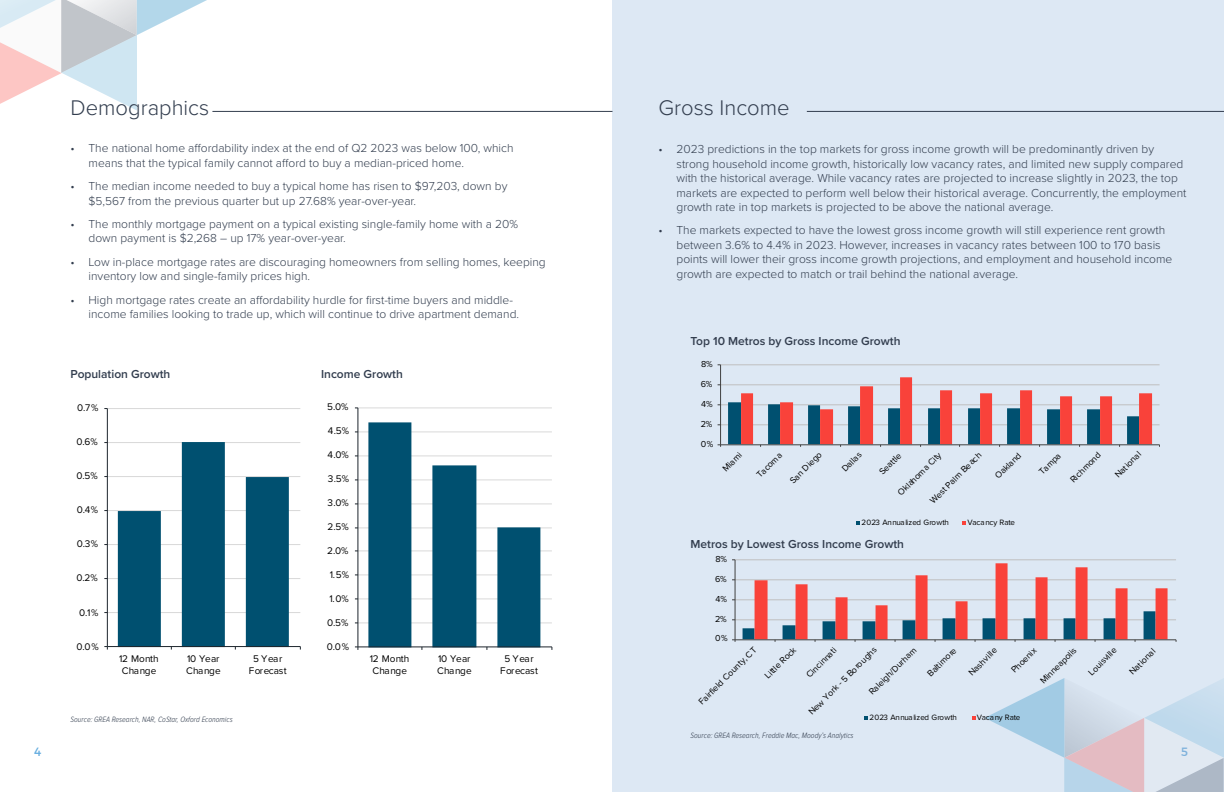
<style>
.page{position:relative;width:1224px;height:792px;background:#fff}
.page>*{position:absolute;margin:0;border:0;box-sizing:border-box;transform-origin:0 0}
.t1{font:300 22px "Proxima Nova";color:#323d4e}
.t2{font:300 12px/14.4px "Proxima Nova";color:#323d4e}
.t3{font:600 12px "Proxima Nova";color:#323d4e}
.t4{font:12px "Montserrat";color:#64acdf}
.t5{font:10px/12px "Proxima Nova";letter-spacing:.005em;color:#000}
.t6{font:10px/12px "Proxima Nova";letter-spacing:-.025em;color:#000}
.t7{font:9px "Proxima Nova";color:#000}
.t8{font:italic 300 8px "Proxima Nova Cond";color:#323d4e}
.t9{font:8px "Proxima Nova";letter-spacing:.015em;color:#000}
.t10{font:8px "Proxima Nova";letter-spacing:-.025em;color:#000}
</style>
<div class="page">
<svg style="left:0;top:0;width:207px;height:111px"></svg>
<div style="left:612px;top:0;width:612px;height:792px;background:#dde8f4"></div>
<svg style="left:985px;top:678px;width:239px;height:114px"></svg>
<hr style="left:212px;top:111px;width:401px;height:1px;background:#323d4e">
<hr style="left:807px;top:111px;width:417px;height:1px;background:#323d4e">
<hr style="left:721px;top:425px;width:439px;height:1px;background:#bfbfbf">
<hr style="left:721px;top:405px;width:439px;height:1px;background:#bfbfbf">
<hr style="left:721px;top:385px;width:439px;height:1px;background:#bfbfbf">
<hr style="left:721px;top:365px;width:439px;height:1px;background:#bfbfbf">
<hr style="left:720px;top:365px;width:1px;height:80px;background:#404040">
<hr style="left:721px;top:444px;width:439px;height:1px;background:#404040">
<svg style="left:728px;top:377px;width:424px;height:70px"></svg>
<svg style="left:856px;top:521px;width:4px;height:4px"></svg>
<svg style="left:962px;top:521px;width:4px;height:4px"></svg>
<hr style="left:735px;top:620px;width:441px;height:1px;background:#bfbfbf">
<hr style="left:735px;top:600px;width:441px;height:1px;background:#bfbfbf">
<hr style="left:735px;top:580px;width:441px;height:1px;background:#bfbfbf">
<hr style="left:735px;top:560px;width:441px;height:1px;background:#bfbfbf">
<hr style="left:735px;top:560px;width:1px;height:80px;background:#404040">
<hr style="left:735px;top:639px;width:441px;height:1px;background:#404040">
<svg style="left:743px;top:563px;width:425px;height:79px"></svg>
<svg style="left:864px;top:716px;width:4px;height:4px"></svg>
<svg style="left:972px;top:716px;width:4px;height:4px"></svg>
<hr style="left:107px;top:612px;width:193px;height:1px;background:#d9d9d9">
<hr style="left:107px;top:578px;width:193px;height:1px;background:#d9d9d9">
<hr style="left:107px;top:544px;width:193px;height:1px;background:#d9d9d9">
<hr style="left:107px;top:510px;width:193px;height:1px;background:#d9d9d9">
<hr style="left:107px;top:476px;width:193px;height:1px;background:#d9d9d9">
<hr style="left:107px;top:442px;width:193px;height:1px;background:#d9d9d9">
<hr style="left:107px;top:408px;width:193px;height:1px;background:#d9d9d9">
<hr style="left:107px;top:409px;width:1px;height:238px;background:#1d252d">
<hr style="left:107px;top:646px;width:193px;height:1px;background:#1d252d">
<svg style="left:118px;top:442px;width:171px;height:208px"></svg>
<hr style="left:358px;top:623px;width:194px;height:1px;background:#d9d9d9">
<hr style="left:358px;top:599px;width:194px;height:1px;background:#d9d9d9">
<hr style="left:358px;top:575px;width:194px;height:1px;background:#d9d9d9">
<hr style="left:358px;top:551px;width:194px;height:1px;background:#d9d9d9">
<hr style="left:358px;top:528px;width:194px;height:1px;background:#d9d9d9">
<hr style="left:358px;top:504px;width:194px;height:1px;background:#d9d9d9">
<hr style="left:358px;top:480px;width:194px;height:1px;background:#d9d9d9">
<hr style="left:358px;top:456px;width:194px;height:1px;background:#d9d9d9">
<hr style="left:358px;top:432px;width:194px;height:1px;background:#d9d9d9">
<hr style="left:358px;top:408px;width:194px;height:1px;background:#d9d9d9">
<hr style="left:358px;top:408px;width:1px;height:239px;background:#1d252d">
<hr style="left:358px;top:647px;width:194px;height:1px;background:#1d252d">
<svg style="left:368px;top:422px;width:172px;height:228px"></svg>
<h1 class="t1" style="left:71px;top:92px;width:140px">Demographics</h1>
<p class="t2" style="left:89px;top:141px;width:426px;text-indent:-18px">• The national home affordability index at the end of Q2 2023 was below 100, which means that the typical family cannot afford to buy a median-priced home.</p>
<p class="t2" style="left:89px;top:178px;width:420px;text-indent:-18px">• The median income needed to buy a typical home has risen to $97,203, down by $5,567 from the previous quarter but up 27.68% year-over-year.</p>
<p class="t2" style="left:89px;top:216px;width:431px;text-indent:-18px">• The monthly mortgage payment on a typical existing single-family home with a 20% down payment is $2,268 – up 17% year-over-year.</p>
<p class="t2" style="left:89px;top:254px;width:459px;text-indent:-18px">• Low in-place mortgage rates are discouraging homeowners from selling homes, keeping inventory low and single-family prices high.</p>
<p class="t2" style="left:89px;top:292px;width:432px;text-indent:-18px">• High mortgage rates create an affordability hurdle for first-time buyers and middle&shy;income families looking to trade up, which will continue to drive apartment demand.</p>
<p class="t3" style="left:71px;top:365px;width:101px">Population Growth</p>
<p class="t3" style="left:321px;top:365px;width:83px">Income Growth</p>
<p class="t5" style="left:77px;top:401px;width:23px">0.7%</p>
<p class="t5" style="left:77px;top:435px;width:23px">0.6%</p>
<p class="t5" style="left:77px;top:469px;width:23px">0.5%</p>
<p class="t5" style="left:77px;top:503px;width:23px">0.4%</p>
<p class="t5" style="left:77px;top:537px;width:23px">0.3%</p>
<p class="t5" style="left:77px;top:571px;width:23px">0.2%</p>
<p class="t5" style="left:79px;top:606px;width:21px">0.1%</p>
<p class="t5" style="left:76px;top:640px;width:24px">0.0%</p>
<p class="t5" style="left:119px;top:652px;width:41px">12 Month<br>Change</p>
<p class="t6" style="left:186px;top:652px;width:36px">10 Year<br>Change</p>
<p class="t5" style="left:249px;top:652px;width:39px;text-align:center">5 Year<br>Forecast</p>
<p class="t8" style="left:71px;top:713px;width:164px">Source: GREA Research, NAR, CoStar, Oxford Economics</p>
<p class="t5" style="left:327px;top:401px;width:23px">5.0%</p>
<p class="t5" style="left:328px;top:425px;width:23px">4.5%</p>
<p class="t5" style="left:327px;top:449px;width:23px">4.0%</p>
<p class="t5" style="left:328px;top:473px;width:23px">3.5%</p>
<p class="t5" style="left:327px;top:497px;width:23px">3.0%</p>
<p class="t5" style="left:327px;top:521px;width:23px">2.5%</p>
<p class="t5" style="left:327px;top:545px;width:23px">2.0%</p>
<p class="t5" style="left:330px;top:569px;width:21px">1.5%</p>
<p class="t5" style="left:330px;top:593px;width:21px">1.0%</p>
<p class="t5" style="left:327px;top:617px;width:23px">0.5%</p>
<p class="t5" style="left:327px;top:641px;width:24px">0.0%</p>
<p class="t5" style="left:370px;top:653px;width:41px">12 Month<br>Change</p>
<p class="t6" style="left:437px;top:653px;width:36px">10 Year<br>Change</p>
<p class="t5" style="left:500px;top:653px;width:39px;text-align:center">5 Year<br>Forecast</p>
<h1 class="t1" style="left:659px;top:92px;width:133px">Gross Income</h1>
<p class="t2" style="left:677px;top:142px;width:512px;text-indent:-18px">• 2023 predictions in the top markets for gross income growth will be predominantly driven by strong household income growth, historically low vacancy rates, and limited new supply compared with the historical average. While vacancy rates are projected to increase slightly in 2023, the top markets are expected to perform well below their historical average. Concurrently, the employment growth rate in top markets is projected to be above the national average.</p>
<p class="t2" style="left:677px;top:223px;width:497px;text-indent:-18px">• The markets expected to have the lowest gross income growth will still experience rent growth between 3.6% to 4.4% in 2023. However, increases in vacancy rates between 100 to 170 basis points will lower their gross income growth projections, and employment and household income growth are expected to match or trail behind the national average.</p>
<p class="t3" style="left:691px;top:332px;width:211px">Top 10 Metros by Gross Income Growth</p>
<p class="t7" style="left:701px;top:358px;width:13px">8%</p>
<p class="t7" style="left:701px;top:378px;width:13px">6%</p>
<p class="t7" style="left:701px;top:398px;width:13px">4%</p>
<p class="t7" style="left:701px;top:418px;width:13px">2%</p>
<p class="t7" style="left:701px;top:438px;width:14px">0%</p>
<p class="t7" style="left:927px;top:497px;width:70px;rotate:-45deg">West Palm Beach</p>
<p class="t7" style="left:992px;top:472px;width:35px;rotate:-45deg">Oakland</p>
<p class="t7" style="left:1036px;top:468px;width:28px;rotate:-45deg">Tampa</p>
<p class="t7" style="left:1067px;top:476px;width:41px;rotate:-45deg">Richmond</p>
<p class="t7" style="left:1112px;top:471px;width:35px;rotate:-45deg">National</p>
<p class="t9" style="left:861px;top:517px;width:89px">2023 Annualized Growth</p>
<p class="t10" style="left:967px;top:517px;width:49px">Vacancy Rate</p>
<p class="t7" style="left:719px;top:465px;width:25px;rotate:-45deg">Miami</p>
<p class="t7" style="left:753px;top:471px;width:33px;rotate:-45deg">Tacoma</p>
<p class="t7" style="left:787px;top:477px;width:43px;rotate:-45deg">San Diego</p>
<p class="t7" style="left:839px;top:465px;width:26px;rotate:-45deg">Dallas</p>
<p class="t7" style="left:876px;top:468px;width:29px;rotate:-45deg">Seattle</p>
<p class="t7" style="left:894px;top:489px;width:59px;rotate:-45deg">Oklahoma City</p>
<p class="t3" style="left:691px;top:535px;width:215px">Metros by Lowest Gross Income Growth</p>
<p class="t7" style="left:715px;top:553px;width:13px">8%</p>
<p class="t7" style="left:715px;top:573px;width:13px">6%</p>
<p class="t7" style="left:716px;top:593px;width:13px">4%</p>
<p class="t7" style="left:715px;top:613px;width:13px">2%</p>
<p class="t7" style="left:715px;top:632px;width:14px">0%</p>
<p class="t7" style="left:695px;top:698px;width:80px;rotate:-45deg">Fairfield County, CT</p>
<p class="t7" style="left:761px;top:672px;width:42px;rotate:-45deg">Little Rock</p>
<p class="t7" style="left:803px;top:671px;width:41px;rotate:-45deg">Cincinnati</p>
<p class="t7" style="left:805px;top:708px;width:94px;rotate:-45deg">New York - 5 Boroughs</p>
<p class="t7" style="left:866px;top:688px;width:65px;rotate:-45deg">Raleigh/Durham</p>
<p class="t7" style="left:924px;top:670px;width:39px;rotate:-45deg">Baltimore</p>
<p class="t7" style="left:965px;top:669px;width:38px;rotate:-45deg">Nashville</p>
<p class="t7" style="left:1008px;top:666px;width:33px;rotate:-45deg">Phoenix</p>
<p class="t7" style="left:1037px;top:677px;width:49px;rotate:-45deg">Minneapolis</p>
<p class="t7" style="left:1085px;top:669px;width:38px;rotate:-45deg">Louisville</p>
<p class="t7" style="left:1126px;top:668px;width:35px;rotate:-45deg">National</p>
<p class="t9" style="left:870px;top:712px;width:89px">2023 Annualized Growth</p>
<p class="t10" style="left:977px;top:712px;width:45px">Vacany Rate</p>
<p class="t8" style="left:691px;top:729px;width:164px">Source: GREA Research, Freddie Mac, Moody’s Analytics</p>
<p class="t4" style="left:34px;top:744px;width:9px">4</p>
<p class="t4" style="left:1181px;top:744px;width:8px">5</p>
</div>
